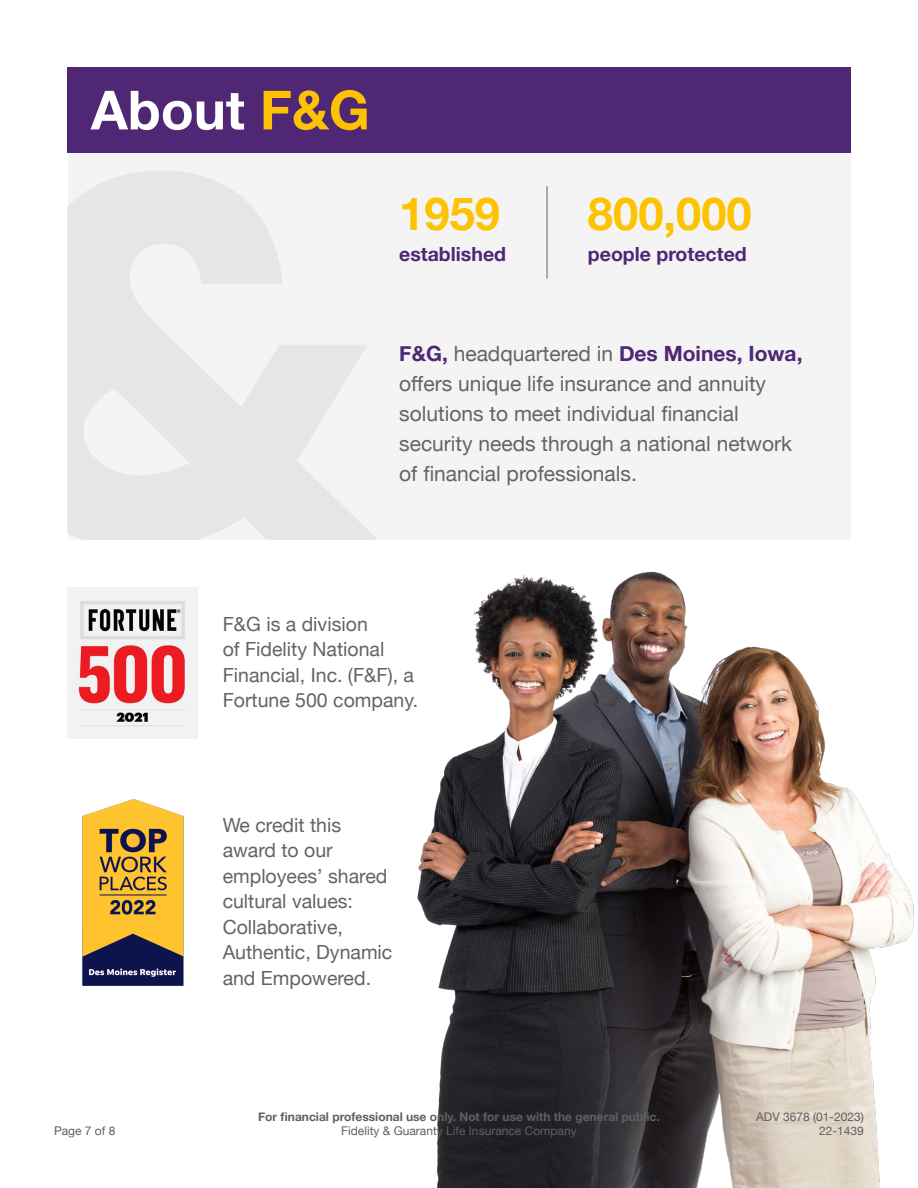
<style>
.page{position:relative;width:918px;height:1188px;background:#fff}
.page>*{position:absolute;margin:0;border:0;box-sizing:border-box;transform-origin:0 0}
.t1{font:700 54px "Helvetica Neue";color:#fff}
.t2{font:700 45.3px "Helvetica Neue";color:#fdc201}
.t3{font:21px/30px "Helvetica Neue";color:#646466}
.t4{font:19.5px/25.5px "Helvetica Neue";color:#646466}
.t5{font:700 19.5px "Helvetica Neue";color:#4f2775}
.t6{font:12px "Helvetica Neue";color:#5f6060}
.t7{font:700 12px "Helvetica Neue";color:#5f6060}
.s1{color:#fdc201}
.s2{font-weight:700;color:#4f2775}
</style>
<div class="page">
<div style="left:68px;top:68px;width:783px;height:472px;background:#f4f4f4"></div>
<img style="left:417px;top:571px;width:497px;height:617px">
<div style="left:68px;top:68px;width:783px;height:85px;background:#4f2775"></div>
<svg style="left:68px;top:171px;width:299px;height:369px"></svg>
<svg style="left:114px;top:360px;width:262px;height:180px;fill:#e6e6e5"></svg>
<img style="left:68px;top:588px;width:130px;height:151px">
<img style="left:82px;top:800px;width:101px;height:186px">
<hr style="left:547px;top:186px;width:1px;height:93px;background:#646466">
<h1 class="t1" style="left:91px;top:68px;width:281px">About <span class="s1">F&amp;G</span></h1>
<h2 class="t2" style="left:399px;top:179px;width:102px">1959</h2>
<p class="t5" style="left:399px;top:238px;width:108px">established</p>
<h2 class="t2" style="left:588px;top:179px;width:165px">800,000</h2>
<p class="t5" style="left:588px;top:238px;width:160px">people protected</p>
<p class="t3" style="left:399px;top:339px;width:405px"><span class="s2">F&amp;G,</span> headquartered in <span class="s2">Des Moines, Iowa, </span>offers unique life insurance and annuity solutions to meet individual financial security needs through a national network of financial professionals.</p>
<p class="t4" style="left:223px;top:612px;width:197px">F&amp;G is a division<br>of Fidelity National<br>Financial, Inc. (F&amp;F), a<br>Fortune 500 company.</p>
<p class="t4" style="left:223px;top:813px;width:171px">We credit this award to our employees’ shared cultural values:<br>Collaborative,<br>Authentic, Dynamic and Empowered.</p>
<p class="t7" style="left:258px;top:1108px;width:403px">For financial professional use only. Not for use with the general public.</p>
<p class="t6" style="left:756px;top:1108px;width:109px">ADV 3678 (01-2023)</p>
<p class="t6" style="left:54px;top:1123px;width:63px">Page 7 of 8</p>
<p class="t6" style="left:341px;top:1123px;width:237px">Fidelity &amp; Guaranty Life Insurance Company</p>
<p class="t6" style="left:819px;top:1123px;width:46px">22-1439</p>
</div>
